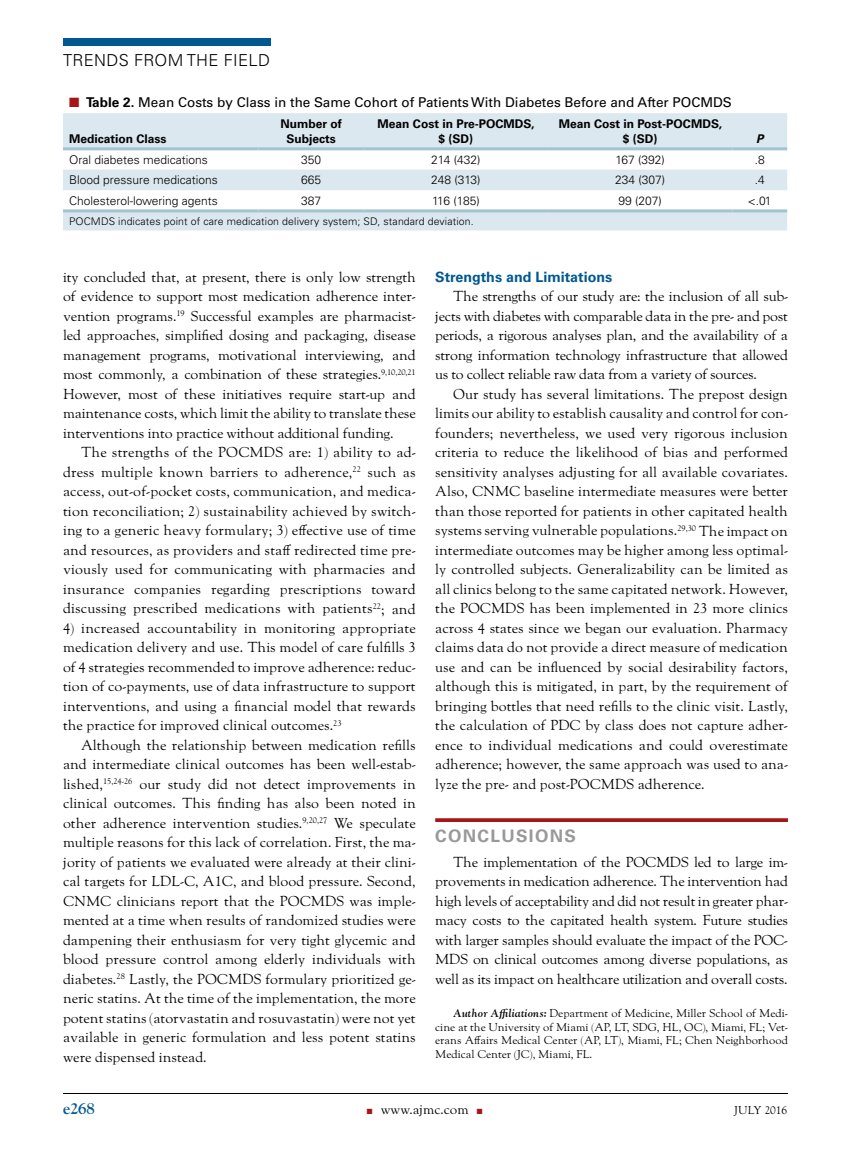
<style>
.page{position:relative;width:851px;height:1161px;background:#fff}
.page>*{position:absolute;margin:0;border:0;box-sizing:border-box;transform-origin:0 0}
.t1{font:700 17.25px "Univers LT Std";letter-spacing:.075em;color:#999}
.t2{font:300 16.5px "Univers LT Std";letter-spacing:.02em;color:#000}
.t3{font:700 16.5px "LTC Goudy Oldstyle Pro";color:#005890}
.t4{font:14.25px/19.5px "LTC Goudy Oldstyle Pro";color:#000;text-align:justify}
.t5{font:700 14.25px "Univers LT Std";color:#005890}
.t6{font:13.5px "Univers LT Std";color:#000}
.t7{font:13.5px "LTC Goudy Oldstyle Pro";color:#000}
.t8{font:300 12px "Univers LT Std";color:#000}
.t9{font:700 12px/15px "Univers LT Std";color:#000;text-align:center}
.t10{font:italic 700 12px "Univers LT Std";color:#000}
.t11{font:11.25px/13.5px "LTC Goudy Oldstyle Pro";color:#000;text-align:justify}
.t12{font:300 10.5px "Univers LT Std";letter-spacing:.01em;color:#000}
.s1{color:#a51617}
.s2{font-weight:700}
.s3{font-weight:700;font-style:italic}
</style>
<div class="page">
<hr style="left:63px;top:1093px;width:725px;height:1px;background:#000">
<div style="left:63px;top:38px;width:207px;height:8px;background:#005890"></div>
<svg style="left:435px;top:818px;width:353px;height:4px"></svg>
<svg style="left:63px;top:113px;width:724px;height:118px;fill:#dce8ef"></svg>
<hr style="left:63px;top:147px;width:195px;height:3px;background:#a2c3d4">
<hr style="left:258px;top:147px;width:106px;height:3px;background:#a2c3d4">
<hr style="left:364px;top:147px;width:184px;height:3px;background:#a2c3d4">
<hr style="left:548px;top:147px;width:184px;height:3px;background:#a2c3d4">
<hr style="left:732px;top:147px;width:55px;height:3px;background:#a2c3d4">
<hr style="left:63px;top:209px;width:195px;height:3px;background:#a2c3d4">
<hr style="left:258px;top:209px;width:106px;height:3px;background:#a2c3d4">
<hr style="left:364px;top:209px;width:184px;height:3px;background:#a2c3d4">
<hr style="left:548px;top:209px;width:184px;height:3px;background:#a2c3d4">
<hr style="left:732px;top:209px;width:55px;height:3px;background:#a2c3d4">
<p class="t2" style="left:63px;top:50px;width:208px">TRENDS FROM THE FIELD</p>
<p class="t6" style="left:69px;top:94px;width:664px"><span class="s1">■</span> <span class="s2">Table 2.</span> Mean Costs by Class in the Same Cohort of Patients With Diabetes Before and After POCMDS</p>
<p class="t9" style="left:69px;top:131px;width:99px">Medication Class</p>
<p class="t9" style="left:280px;top:116px;width:63px">Number of<br>Subjects</p>
<p class="t9" style="left:377px;top:116px;width:158px">Mean Cost in Pre-POCMDS, $ (SD)</p>
<p class="t9" style="left:558px;top:116px;width:165px">Mean Cost in Post-POCMDS, $ (SD)</p>
<p class="t10" style="left:756px;top:132px;width:9px">P</p>
<p class="t8" style="left:69px;top:152px;width:140px">Oral diabetes medications</p>
<p class="t8" style="left:301px;top:152px;width:22px">350</p>
<p class="t8" style="left:431px;top:152px;width:51px">214 (432)</p>
<p class="t8" style="left:615px;top:152px;width:51px">167 (392)</p>
<p class="t8" style="left:754px;top:152px;width:12px">.8</p>
<p class="t8" style="left:69px;top:173px;width:150px">Blood pressure medications</p>
<p class="t8" style="left:301px;top:173px;width:22px">665</p>
<p class="t8" style="left:431px;top:173px;width:51px">248 (313)</p>
<p class="t8" style="left:615px;top:173px;width:52px">234 (307)</p>
<p class="t8" style="left:754px;top:173px;width:12px">.4</p>
<p class="t8" style="left:69px;top:193px;width:150px">Cholesterol-lowering agents</p>
<p class="t8" style="left:301px;top:193px;width:22px">387</p>
<p class="t8" style="left:432px;top:193px;width:49px">116 (185)</p>
<p class="t8" style="left:618px;top:193px;width:45px">99 (207)</p>
<p class="t8" style="left:748px;top:193px;width:25px">&lt;.01</p>
<p class="t12" style="left:69px;top:214px;width:406px">POCMDS indicates point of care medication delivery system; SD, standard deviation.</p>
<p class="t4" style="left:63px;top:268px;width:354px">ity concluded that, at present, there is only low strength of evidence to support most medication adherence inter&shy;vention programs.<sup>19</sup> Successful examples are pharmacist&shy;led approaches, simplified dosing and packaging, disease management programs, motivational interviewing, and most commonly, a combination of these strategies.<sup>9,10,20,21<br></sup>However, most of these initiatives require start-up and maintenance costs, which limit the ability to translate these interventions into practice without additional funding.</p>
<p class="t4" style="left:63px;top:444px;width:354px;text-indent:18px">The strengths of the POCMDS are: 1) ability to ad&shy;dress multiple known barriers to adherence,<sup>22</sup> such as access, out-of-pocket costs, communication, and medica&shy;tion reconciliation; 2) sustainability achieved by switch&shy;ing to a generic heavy formulary; 3) effective use of time and resources, as providers and staff redirected time pre&shy;viously used for communicating with pharmacies and insurance companies regarding prescriptions toward discussing prescribed medications with patients<sup>22</sup>; and</p>
<p class="t4" style="left:63px;top:619px;width:354px">4) increased accountability in monitoring appropriate medication delivery and use. This model of care fulfills 3 of 4 strategies recommended to improve adherence: reduc&shy;tion of co-payments, use of data infrastructure to support interventions, and using a financial model that rewards the practice for improved clinical outcomes.<sup>23</sup></p>
<p class="t4" style="left:63px;top:736px;width:354px;text-indent:18px">Although the relationship between medication refills and intermediate clinical outcomes has been well-estab&shy;lished,<sup>15,24-26</sup> our study did not detect improvements in clinical outcomes. This finding has also been noted in other adherence intervention studies.<sup>9,20,27</sup> We speculate multiple reasons for this lack of correlation. First, the ma&shy;jority of patients we evaluated were already at their clini&shy;cal targets for LDL-C, A1C, and blood pressure. Second, CNMC clinicians report that the POCMDS was imple&shy;mented at a time when results of randomized studies were dampening their enthusiasm for very tight glycemic and blood pressure control among elderly individuals with diabetes.<sup>28</sup> Lastly, the POCMDS formulary prioritized ge&shy;neric statins. At the time of the implementation, the more potent statins (atorvastatin and rosuvastatin) were not yet available in generic formulation and less potent statins were dispensed instead.</p>
<p class="t5" style="left:435px;top:269px;width:178px">Strengths and Limitations</p>
<p class="t4" style="left:435px;top:288px;width:354px;text-indent:18px">The strengths of our study are: the inclusion of all sub&shy;jects with diabetes with comparable data in the pre- and post periods, a rigorous analyses plan, and the availability of a strong information technology infrastructure that allowed us to collect reliable raw data from a variety of sources.</p>
<p class="t4" style="left:435px;top:385px;width:354px;text-indent:18px">Our study has several limitations. The prepost design limits our ability to establish causality and control for con&shy;founders; nevertheless, we used very rigorous inclusion criteria to reduce the likelihood of bias and performed sensitivity analyses adjusting for all available covariates.<br>Also, CNMC baseline intermediate measures were better than those reported for patients in other capitated health systems serving vulnerable populations.<sup>29,30</sup> The impact on intermediate outcomes may be higher among less optimal&shy;ly controlled subjects. Generalizability can be limited as all clinics belong to the same capitated network. However, the POCMDS has been implemented in 23 more clinics across 4 states since we began our evaluation. Pharmacy claims data do not provide a direct measure of medication use and can be influenced by social desirability factors, although this is mitigated, in part, by the requirement of bringing bottles that need refills to the clinic visit. Lastly, the calculation of PDC by class does not capture adher&shy;ence to individual medications and could overestimate adherence; however, the same approach was used to ana&shy;lyze the pre- and post-POCMDS adherence.</p>
<p class="t1" style="left:435px;top:825px;width:142px">CONCLUSIONS</p>
<p class="t4" style="left:435px;top:853px;width:354px;text-indent:18px">The implementation of the POCMDS led to large im&shy;provements in medication adherence. The intervention had high levels of acceptability and did not result in greater phar&shy;macy costs to the capitated health system. Future studies with larger samples should evaluate the impact of the POC-MDS on clinical outcomes among diverse populations, as well as its impact on healthcare utilization and overall costs.</p>
<p class="t11" style="left:435px;top:1007px;width:354px;text-indent:18px"><span class="s3">Author Affiliations:</span> Department of Medicine, Miller School of Medi&shy;cine at the University of Miami (AP, LT, SDG, HL, OC), Miami, FL; Vet&shy;erans Affairs Medical Center (AP, LT), Miami, FL; Chen Neighborhood Medical Center (JC), Miami, FL.</p>
<p class="t3" style="left:63px;top:1100px;width:33px">e268</p>
<p class="t7" style="left:367px;top:1102px;width:117px"><span class="s1">■</span> www.ajmc.com <span class="s1">■</span></p>
<p class="t11" style="left:734px;top:1104px;width:54px">JULY 2016</p>
</div>
